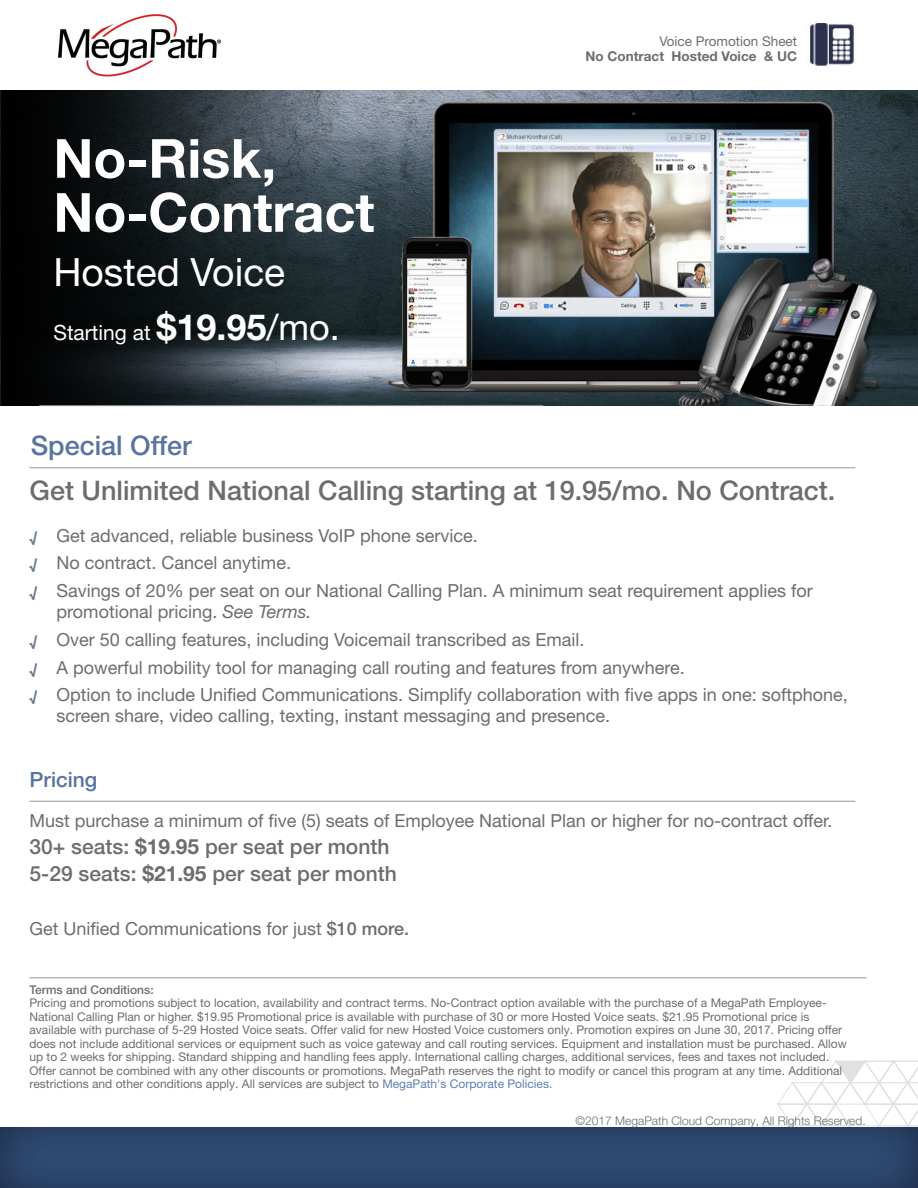
<style>
.page{position:relative;width:918px;height:1188px;background:#fff}
.page>*{position:absolute;margin:0;border:0;box-sizing:border-box;transform-origin:0 0}
.t1{font:700 54px "Helvetica Neue LT Pro";color:#fff}
.t2{font:39px "Helvetica Neue LT Pro";color:#fff}
.t3{font:500 27px "Helvetica Neue LT Pro";color:#6c6d70}
.t4{font:500 27px "Helvetica Neue LT Pro";color:#58749f}
.t5{font:500 21px "Helvetica Neue LT Pro";color:#6c6d70}
.t6{font:21px "Helvetica Neue LT Pro";color:#fff}
.t7{font:500 21px "Helvetica Neue LT Pro";color:#58749f}
.t8{font:18px/21px "Helvetica Neue LT Pro";color:#6c6d70}
.t9{font:700 13.5px "Helvetica Neue LT Pro";color:#6c6d70}
.t10{font:13.5px "Helvetica Neue LT Pro";color:#6c6d70}
.t11{font:12px/13.5px "Helvetica Neue LT Pro";color:#6c6d70}
.t12{font:300 12px "Helvetica Neue LT Pro";color:#6c6d70}
.s1{font-weight:700;font-size:36px}
.s2{font-size:36px}
.s3{font-weight:700;font-size:13.5px;color:#697990}
.s4{font-style:italic}
.s5{font-weight:700}
.s6{font-weight:500}
.s7{color:#607eb4}
</style>
<div class="page">
<svg style="left:762px;top:1061px;width:156px;height:65px"></svg>
<img style="left:0;top:91px;width:918px;height:315px">
<div style="left:0;top:1126px;width:918px;height:62px;background:#2c476e"></div>
<img style="left:808px;top:22px;width:48px;height:46px">
<hr style="left:39px;top:405px;width:504px;height:1px;background:#939598">
<img style="left:59px;top:14px;width:162px;height:62px">
<hr style="left:30px;top:801px;width:825px;height:1px;background:#939598">
<hr style="left:30px;top:978px;width:836px;height:1px;background:#939598">
<hr style="left:30px;top:468px;width:825px;height:1px;background:#939598">
<p class="t1" style="left:53px;top:125px;width:224px">No-Risk,</p>
<p class="t1" style="left:53px;top:179px;width:323px">No-Contract</p>
<p class="t2" style="left:53px;top:248px;width:233px">Hosted Voice</p>
<p class="t6" style="left:53px;top:319px;width:288px">Starting at <span class="s1">$19.95</span><span class="s2">/mo.</span></p>
<p class="t10" style="left:659px;top:33px;width:139px">Voice Promotion Sheet</p>
<p class="t9" style="left:586px;top:48px;width:213px">No Contract Hosted Voice &amp; UC</p>
<p class="t4" style="left:31px;top:429px;width:163px">Special Offer</p>
<p class="t3" style="left:30px;top:474px;width:807px">Get Unlimited National Calling starting at 19.95/mo. No Contract.</p>
<p class="t8" style="left:30px;top:524px;width:450px"><span class="s3">√</span> Get advanced, reliable business VoIP phone service.</p>
<p class="t8" style="left:30px;top:552px;width:263px"><span class="s3">√</span> No contract. Cancel anytime.</p>
<p class="t8" style="left:57px;top:580px;width:758px;text-indent:-27px"><span class="s3">√</span> Savings of 20% per seat on our National Calling Plan. A minimum seat requirement applies for promotional pricing. <span class="s4">See Terms.</span></p>
<p class="t8" style="left:30px;top:628px;width:556px"><span class="s3">√</span> Over 50 calling features, including Voicemail transcribed as Email.</p>
<p class="t8" style="left:30px;top:656px;width:657px"><span class="s3">√</span> A powerful mobility tool for managing call routing and features from anywhere.</p>
<p class="t8" style="left:57px;top:684px;width:793px;text-indent:-27px"><span class="s3">√</span> Option to include Unified Communications. Simplify collaboration with five apps in one: softphone, screen share, video calling, texting, instant messaging and presence.</p>
<p class="t7" style="left:30px;top:767px;width:69px">Pricing</p>
<p class="t8" style="left:30px;top:810px;width:805px">Must purchase a minimum of five (5) seats of Employee National Plan or higher for no-contract offer.</p>
<p class="t5" style="left:30px;top:834px;width:362px">30+ seats: <span class="s5">$19.95</span> per seat per month</p>
<p class="t5" style="left:30px;top:861px;width:369px">5-29 seats: <span class="s5">$21.95</span> per seat per month</p>
<p class="t8" style="left:30px;top:918px;width:381px">Get Unified Communications for just <span class="s6">$10 more.</span></p>
<p class="t11" style="left:30px;top:982px;width:819px"><span class="s6">Terms and Conditions:<br></span>Pricing and promotions subject to location, availability and contract terms. No-Contract option available with the purchase of a MegaPath Employee-National Calling Plan or higher. $19.95 Promotional price is available with purchase of 30 or more Hosted Voice seats. $21.95 Promotional price is available with purchase of 5-29 Hosted Voice seats. Offer valid for new Hosted Voice customers only. Promotion expires on June 30, 2017. Pricing offer does not include additional services or equipment such as voice gateway and call routing services. Equipment and installation must be purchased. Allow up to 2 weeks for shipping. Standard shipping and handling fees apply. International calling charges, additional services, fees and taxes not included.<br>Offer cannot be combined with any other discounts or promotions. MegaPath reserves the right to modify or cancel this program at any time. Additional restrictions and other conditions apply. All services are subject to <span class="s7">MegaPath's Corporate Policies.</span></p>
<p class="t12" style="left:576px;top:1114px;width:292px">©2017 MegaPath Cloud Company, All Rights Reserved.</p>
</div>
